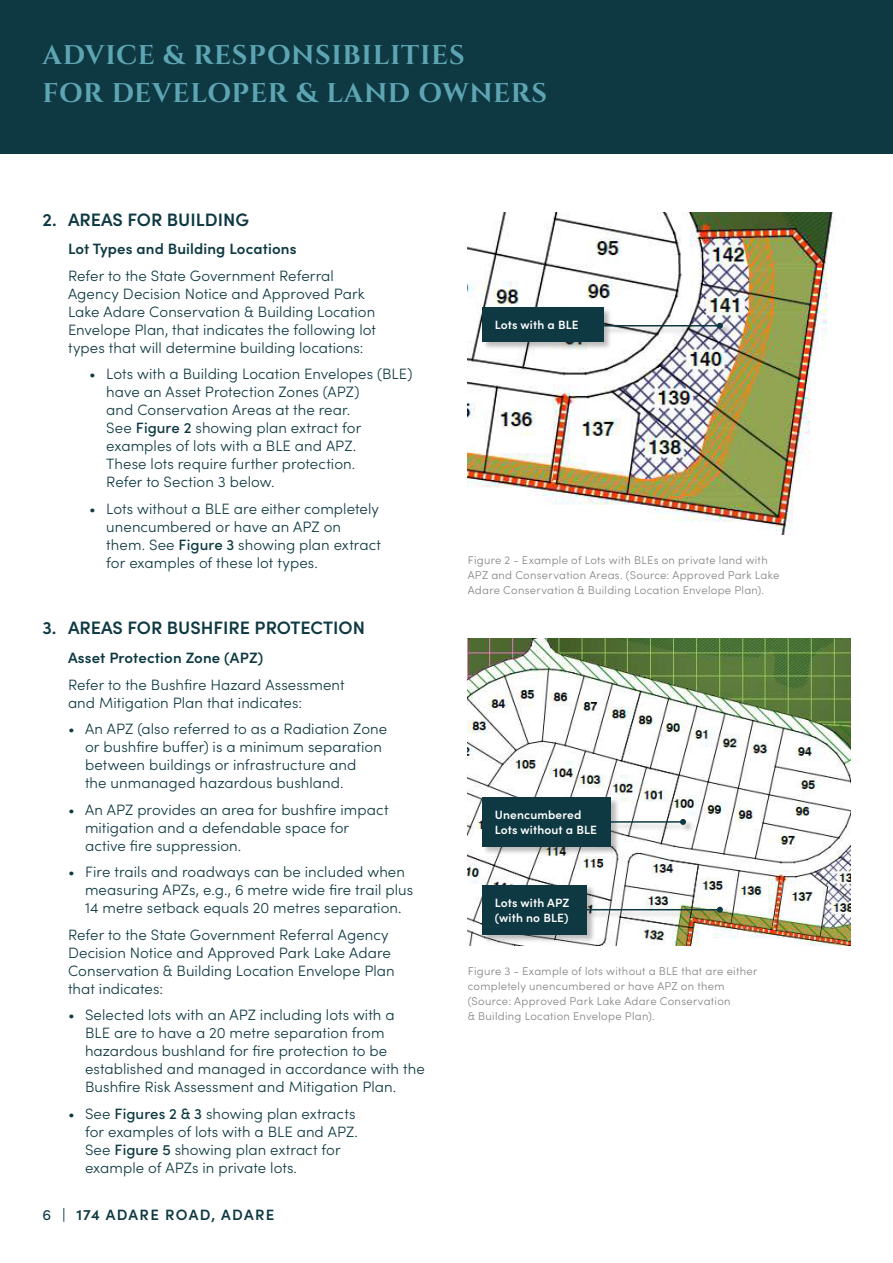
<style>
.page{position:relative;width:893px;height:1263px;background:#fff}
.page>*{position:absolute;margin:0;border:0;box-sizing:border-box;transform-origin:0 0}
.t1{font:700 27px/38.4px "Cinzel";letter-spacing:.025em;color:#5ea5b4}
.t2{font:600 18px "Sofia Pro";color:#0e3942}
.Copy{font:300 15px/18px "Sofia Pro";letter-spacing:.005em;color:#0e3942}
.Copy-2{font:600 15px "Sofia Pro";letter-spacing:.01em;color:#0e3942}
.Copy-3{font:600 15px "Sofia Pro";letter-spacing:.09em;color:#0e3942}
.Sml_Heading{font:600 12px/15px "Sofia Pro";letter-spacing:.01em;color:#fff}
.Captions{font:300 11.25px/15px "Sofia Pro";letter-spacing:.025em;color:#808285}
.s1{font-weight:500}
.s2{font-weight:400}
</style>
<div class="page">
<div style="left:0;top:0;width:893px;height:154px;background:#0e3942"></div>
<img style="left:468px;top:213px;width:368px;height:322px">
<img style="left:468px;top:638px;width:382px;height:308px">
<div style="left:482px;top:307px;width:250px;height:43px;background:#231f20;opacity:.3"></div>
<div style="left:482px;top:308px;width:121px;height:34px;background:#0e3942"></div>
<hr style="left:591px;top:325px;width:129px;height:1px;background:#0e3942">
<svg style="left:717px;top:323px;width:6px;height:6px"></svg>
<div style="left:482px;top:797px;width:212px;height:58px;background:#231f20;opacity:.3"></div>
<hr style="left:591px;top:821px;width:92px;height:2px;background:#0e3942">
<svg style="left:680px;top:819px;width:6px;height:6px"></svg>
<div style="left:482px;top:797px;width:129px;height:49px;background:#0e3942"></div>
<div style="left:482px;top:885px;width:250px;height:58px;background:#231f20;opacity:.3"></div>
<hr style="left:571px;top:909px;width:149px;height:1px;background:#0e3942">
<svg style="left:717px;top:907px;width:6px;height:6px"></svg>
<div style="left:482px;top:885px;width:105px;height:49px;background:#0e3942"></div>
<h1 class="t1" style="left:43px;top:37px;width:506px">ADVICE &amp; RESPONSIBILITIES<br>FOR DEVELOPER &amp; LAND OWNERS</h1>
<p class="t2" style="left:43px;top:206px;width:208px">2. AREAS FOR BUILDING</p>
<p class="Copy-2" style="left:68px;top:238px;width:230px">Lot Types and Building Locations</p>
<p class="Copy" style="left:68px;top:266px;width:309px">Refer to the State Government Referral Agency Decision Notice and Approved Park Lake Adare Conservation &amp; Building Location Envelope Plan, that indicates the following lot types that will determine building locations:</p>
<p class="Copy" style="left:106px;top:364px;width:308px;text-indent:-17px">• Lots with a Building Location Envelopes (BLE) have an Asset Protection Zones (APZ)<br>and Conservation Areas at the rear.<br>See <span class="s1">Figure 2</span> showing plan extract for examples of lots with a BLE and APZ.<br>These lots require further protection.<br>Refer to Section 3 below.</p>
<p class="Copy" style="left:106px;top:499px;width:276px;text-indent:-17px">• Lots without a BLE are either completely unencumbered or have an APZ on them. See <span class="s1">Figure 3</span> showing plan extract for examples of these lot types.</p>
<p class="t2" style="left:43px;top:614px;width:324px">3. AREAS FOR BUSHFIRE PROTECTION</p>
<p class="Copy-2" style="left:68px;top:646px;width:197px">Asset Protection Zone (APZ)</p>
<p class="Copy" style="left:68px;top:675px;width:278px">Refer to the Bushfire Hazard Assessment and Mitigation Plan that indicates:</p>
<p class="Copy" style="left:85px;top:719px;width:304px;text-indent:-17px">• An APZ (also referred to as a Radiation Zone or bushfire buffer) is a minimum separation between buildings or infrastructure and<br>the unmanaged hazardous bushland.</p>
<p class="Copy" style="left:85px;top:800px;width:305px;text-indent:-17px">• An APZ provides an area for bushfire impact mitigation and a defendable space for active fire suppression.</p>
<p class="Copy" style="left:85px;top:862px;width:330px;text-indent:-17px">• Fire trails and roadways can be included when measuring APZs, e.g., 6 metre wide fire trail plus<br>14 metre setback equals 20 metres separation.</p>
<p class="Copy" style="left:68px;top:925px;width:328px">Refer to the State Government Referral Agency Decision Notice and Approved Park Lake Adare Conservation &amp; Building Location Envelope Plan that indicates:</p>
<p class="Copy" style="left:85px;top:1005px;width:341px;text-indent:-17px">• Selected lots with an APZ including lots with a<br>BLE are to have a 20 metre separation from hazardous bushland for fire protection to be established and managed in accordance with the Bushfire Risk Assessment and Mitigation Plan.</p>
<p class="Copy" style="left:85px;top:1104px;width:274px;text-indent:-17px">• See <span class="s1">Figures 2 &amp; 3</span> showing plan extracts for examples of lots with a BLE and APZ.<br>See <span class="s1">Figure 5</span> showing plan extract for example of APZs in private lots.</p>
<p class="Copy-3" style="left:43px;top:1204px;width:233px"><span class="s2">6 |</span> 174 ADARE ROAD, ADARE</p>
<p class="Sml_Heading" style="left:495px;top:316px;width:85px">Lots with a BLE</p>
<p class="Captions" style="left:468px;top:552px;width:313px">Figure 2 - Example of Lots with BLEs on private land with<br>APZ and Conservation Areas. (Source: Approved Park Lake<br>Adare Conservation &amp; Building Location Envelope Plan).</p>
<p class="Sml_Heading" style="left:495px;top:806px;width:104px">Unencumbered<br>Lots without a BLE</p>
<p class="Sml_Heading" style="left:495px;top:894px;width:76px">Lots with APZ (with no BLE)</p>
<p class="Captions" style="left:468px;top:963px;width:291px">Figure 3 - Example of lots without a BLE that are either completely unencumbered or have APZ on them (Source: Approved Park Lake Adare Conservation<br>&amp; Building Location Envelope Plan).</p>
</div>
